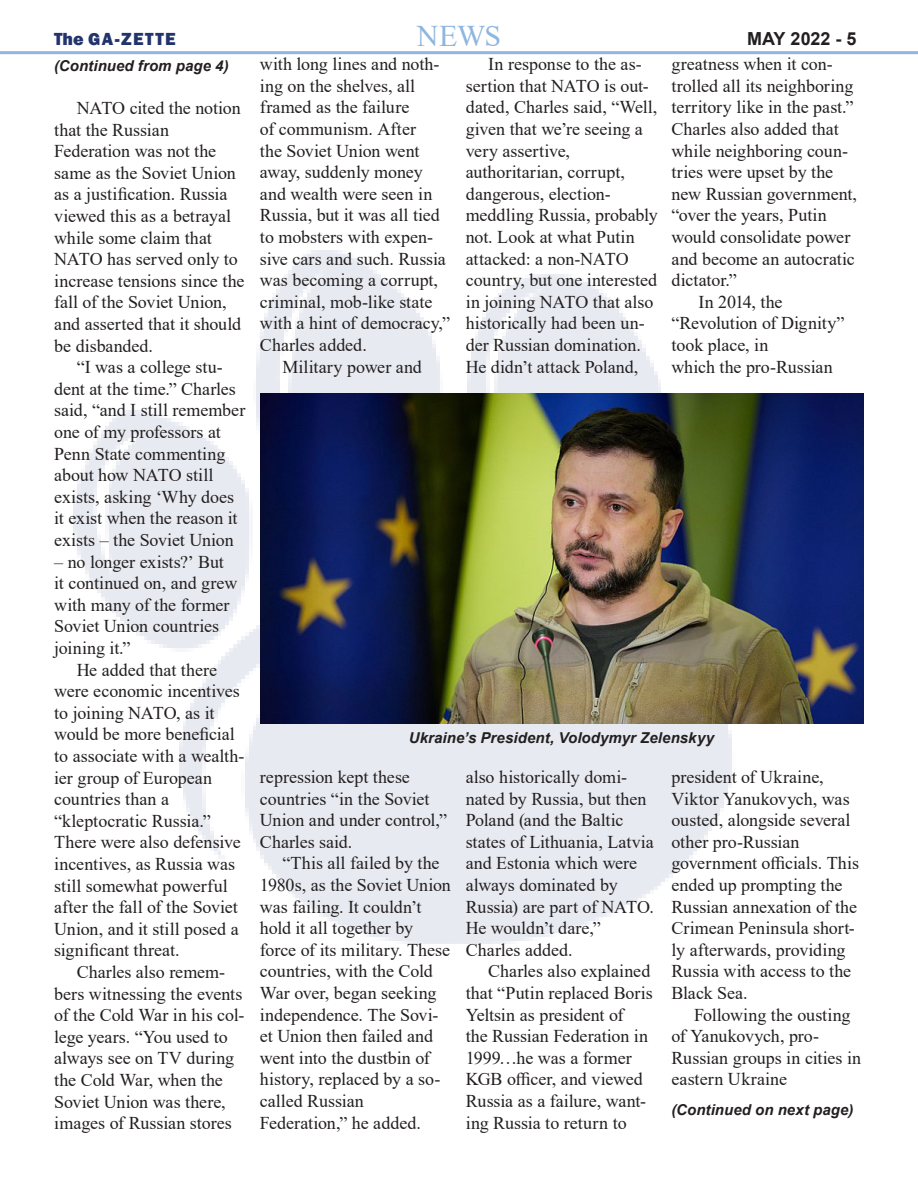
<style>
.page{position:relative;width:918px;height:1188px;background:#fff}
.page>*{position:absolute;margin:0;border:0;box-sizing:border-box;transform-origin:0 0}
.t1{font:30px "Times New Roman";color:#90b6df}
.t2{font:18px/21.6px "Times New Roman";letter-spacing:-.005em;color:#231f20}
.t3{font:800 18px "Franklin Gothic";letter-spacing:.07em;color:#22346b}
.t4{font:700 18px "Arial";color:#231f20}
.t5{font:italic 700 15px "Arial";letter-spacing:.005em;color:#231f20}
</style>
<div class="page">
<img style="left:73px;top:250px;width:791px;height:694px">
<hr style="left:0;top:51px;width:918px;height:3px;background:#90b6df">
<img style="left:260px;top:394px;width:604px;height:330px">
<p class="t3" style="left:54px;top:27px;width:123px">The GA-ZETTE</p>
<p class="t1" style="left:417px;top:15px;width:86px">NEWS</p>
<p class="t4" style="left:747px;top:26px;width:111px">MAY 2022 - 5</p>
<p class="t5" style="left:54px;top:56px;width:176px">(Continued from page 4)</p>
<p class="t2" style="left:54px;top:97px;width:188px;text-indent:22px">NATO cited the notion that the Russian</p>
<p class="t2" style="left:54px;top:140px;width:192px">Federation was not the same as the Soviet Union as a justification. Russia viewed this as a betrayal while some claim that<br>NATO has served only to increase tensions since the fall of the Soviet Union, and asserted that it should be disbanded.</p>
<p class="t2" style="left:54px;top:356px;width:193px;text-indent:22px">“I was a college stu&shy;dent at the time.” Charles said, “and I still remember one of my professors at<br>Penn State commenting about how NATO still exists, asking ‘Why does it exist when the reason it exists – the Soviet Union</p>
<p class="t2" style="left:54px;top:550px;width:185px">– no longer exists?’ But it continued on, and grew with many of the former<br>Soviet Union countries joining it.”</p>
<p class="t2" style="left:54px;top:658px;width:192px;text-indent:22px">He added that there were economic incentives to joining NATO, as it would be more beneficial to associate with a wealth&shy;ier group of European countries than a</p>
<p class="t2" style="left:54px;top:809px;width:188px">“kleptocratic Russia.”<br>There were also defensive incentives, as Russia was still somewhat powerful after the fall of the Soviet<br>Union, and it still posed a significant threat.</p>
<p class="t2" style="left:54px;top:961px;width:192px;text-indent:22px">Charles also remem&shy;bers witnessing the events of the Cold War in his col&shy;lege years. “You used to always see on TV during the Cold War, when the<br>Soviet Union was there, images of Russian stores</p>
<p class="t2" style="left:260px;top:53px;width:192px">with long lines and noth&shy;ing on the shelves, all framed as the failure<br>of communism. After<br>the Soviet Union went away, suddenly money and wealth were seen in<br>Russia, but it was all tied to mobsters with expen&shy;sive cars and such. Russia was becoming a corrupt, criminal, mob-like state with a hint of democracy,”<br>Charles added.</p>
<p class="t2" style="left:282px;top:355px;width:141px">Military power and</p>
<p class="t2" style="left:466px;top:53px;width:193px;text-indent:22px">In response to the as&shy;sertion that NATO is out&shy;dated, Charles said, “Well, given that we’re seeing a very assertive,</p>
<p class="t2" style="left:466px;top:161px;width:161px">authoritarian, corrupt, dangerous, election-</p>
<p class="t2" style="left:466px;top:204px;width:194px">meddling Russia, probably not. Look at what Putin attacked: a non-NATO country, but one interested in joining NATO that also historically had been un&shy;der Russian domination.<br>He didn’t attack Poland,</p>
<p class="t2" style="left:672px;top:53px;width:187px">greatness when it con&shy;trolled all its neighboring territory like in the past.”<br>Charles also added that while neighboring coun&shy;tries were upset by the new Russian government, “over the years, Putin would consolidate power and become an autocratic dictator.”</p>
<p class="t2" style="left:699px;top:290px;width:85px">In 2014, the</p>
<p class="t2" style="left:672px;top:312px;width:175px">“Revolution of Dignity” took place, in</p>
<p class="t2" style="left:672px;top:355px;width:163px">which the pro-Russian</p>
<p class="t5" style="left:409px;top:728px;width:307px">Ukraine’s President, Volodymyr Zelenskyy</p>
<p class="t2" style="left:260px;top:766px;width:189px">repression kept these countries “in the Soviet<br>Union and under control,”<br>Charles said.</p>
<p class="t2" style="left:260px;top:852px;width:192px;text-indent:22px">“This all failed by the<br>1980s, as the Soviet Union was failing. It couldn’t hold it all together by force of its military. These countries, with the Cold<br>War over, began seeking independence. The Sovi&shy;et Union then failed and went into the dustbin of history, replaced by a so&shy;called Russian</p>
<p class="t2" style="left:260px;top:1111px;width:162px">Federation,” he added.</p>
<p class="t2" style="left:466px;top:766px;width:190px">also historically domi&shy;nated by Russia, but then<br>Poland (and the Baltic states of Lithuania, Latvia and Estonia which were always dominated by</p>
<p class="t2" style="left:466px;top:895px;width:190px">Russia) are part of NATO.<br>He wouldn’t dare,”<br>Charles added.</p>
<p class="t2" style="left:466px;top:960px;width:189px;text-indent:22px">Charles also explained that “Putin replaced Boris<br>Yeltsin as president of<br>the Russian Federation in<br>1999…he was a former<br>KGB officer, and viewed<br>Russia as a failure, want&shy;ing Russia to return to</p>
<p class="t2" style="left:672px;top:766px;width:180px">president of Ukraine,<br>Viktor Yanukovych, was ousted, alongside several other pro-Russian</p>
<p class="t2" style="left:672px;top:852px;width:189px">government officials. This ended up prompting the<br>Russian annexation of the<br>Crimean Peninsula short&shy;ly afterwards, providing<br>Russia with access to the<br>Black Sea.</p>
<p class="t2" style="left:672px;top:1003px;width:181px;text-indent:22px">Following the ousting of Yanukovych, pro-</p>
<p class="t2" style="left:672px;top:1046px;width:191px">Russian groups in cities in eastern Ukraine</p>
<p class="t5" style="left:672px;top:1100px;width:183px">(Continued on next page)</p>
</div>
